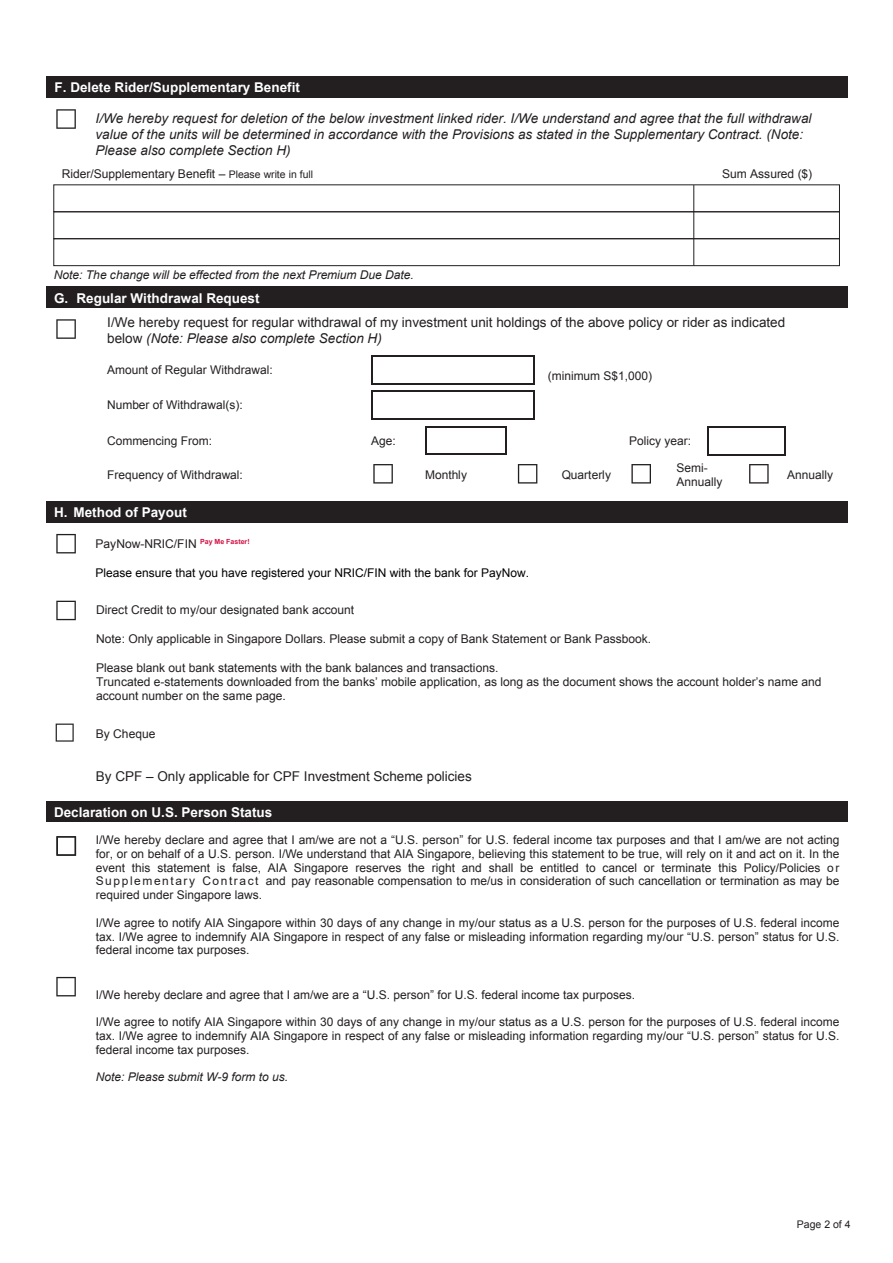
<style>
.page{position:relative;width:893px;height:1263px;background:#fff}
.page>*{position:absolute;margin:0;border:0;box-sizing:border-box;transform-origin:0 0}
.t1{font:italic 13.5px/15.6px "Arial";color:#231f20}
.t2{font:13.5px/24.9px "Arial";color:#231f20}
.t3{font:700 13.5px "Arial";color:#fff}
.t4{font:700 13.5px "Arial";color:#fff}
.t5{font:12px/13.8px "Arial";color:#231f20;text-align:justify}
.t6{font:italic 12px "Arial";color:#231f20}
.t7{font:12px "Arial";color:#000}
.t8{font:10.5px "Arial";color:#231f20}
.s1{font-size:10.5px}
.s2{font-weight:700;color:#fff}
.s3{font-style:inherit}
.s4{font-style:normal}
</style>
<div class="page">
<div style="left:47px;top:501px;width:801px;height:21px;background:#231f20"></div>
<div style="left:47px;top:286px;width:801px;height:22px;background:#231f20"></div>
<div style="left:47px;top:76px;width:801px;height:22px;background:#231f20"></div>
<div style="left:53px;top:211px;width:787px;height:28px;border:1px solid #231f20"></div>
<div style="left:53px;top:238px;width:787px;height:28px;border:1px solid #231f20"></div>
<hr style="left:693px;top:185px;width:1px;height:81px;background:#231f20">
<svg style="left:56px;top:319px;width:20px;height:20px"></svg>
<hr style="left:371px;top:355px;width:162px;height:1px;background:#231f20">
<svg style="left:371px;top:356px;width:1px;height:27px"></svg>
<hr style="left:371px;top:383px;width:162px;height:1px;background:#231f20">
<svg style="left:533px;top:355px;width:1px;height:29px"></svg>
<hr style="left:371px;top:391px;width:162px;height:1px;background:#231f20">
<svg style="left:371px;top:392px;width:1px;height:27px"></svg>
<hr style="left:371px;top:419px;width:162px;height:1px;background:#231f20">
<svg style="left:533px;top:391px;width:1px;height:29px"></svg>
<hr style="left:425px;top:427px;width:81px;height:1px;background:#231f20">
<svg style="left:425px;top:428px;width:1px;height:26px"></svg>
<hr style="left:425px;top:454px;width:81px;height:1px;background:#231f20">
<svg style="left:506px;top:427px;width:1px;height:28px"></svg>
<hr style="left:707px;top:426px;width:77px;height:1px;background:#231f20">
<svg style="left:707px;top:427px;width:1px;height:27px"></svg>
<hr style="left:707px;top:454px;width:77px;height:1px;background:#231f20">
<svg style="left:784px;top:426px;width:1px;height:29px"></svg>
<svg style="left:373px;top:464px;width:20px;height:19px"></svg>
<svg style="left:518px;top:464px;width:19px;height:19px"></svg>
<svg style="left:631px;top:464px;width:20px;height:19px"></svg>
<svg style="left:749px;top:464px;width:20px;height:19px"></svg>
<svg style="left:56px;top:534px;width:20px;height:19px"></svg>
<svg style="left:56px;top:601px;width:20px;height:19px"></svg>
<div style="left:46px;top:802px;width:802px;height:20px;background:#231f20"></div>
<svg style="left:56px;top:836px;width:20px;height:20px"></svg>
<svg style="left:56px;top:977px;width:20px;height:19px"></svg>
<svg style="left:56px;top:723px;width:18px;height:19px"></svg>
<svg style="left:56px;top:109px;width:20px;height:20px"></svg>
<p class="t4" style="left:55px;top:78px;width:247px">F. Delete Rider/Supplementary Benefit</p>
<p class="t1" style="left:96px;top:111px;width:717px">I/We hereby request for deletion of the below investment linked rider. I/We understand and agree that the full withdrawal value of the units will be determined in accordance with the Provisions as stated in the Supplementary Contract. (Note:<br>Please also complete Section H)</p>
<p class="t5" style="left:62px;top:167px;width:253px">Rider/Supplementary Benefit – <span class="s1">Please write in full</span></p>
<p class="t5" style="left:722px;top:167px;width:92px">Sum Assured ($)</p>
<p class="t6" style="left:54px;top:267px;width:362px">Note: The change will be effected from the next Premium Due Date.</p>
<p class="t2" style="left:107px;top:285px;width:679px;text-indent:-53px"><span class="s2">G</span><span class="s2">. Regular Withdrawal Request<br></span>I/We hereby request for regular withdrawal of my investment unit holdings of the above policy <span class="s3">or rider</span> as indicated</p>
<p class="t1" style="left:107px;top:331px;width:276px"><span class="s4">below</span> (Note: Please also complete Section H)</p>
<p class="t5" style="left:548px;top:369px;width:106px">(minimum S$1,000)</p>
<p class="t5" style="left:107px;top:363px;width:167px">Amount of Regular Withdrawal:</p>
<p class="t5" style="left:107px;top:398px;width:137px">Number of Withdrawal(s):</p>
<p class="t5" style="left:107px;top:434px;width:107px">Commencing From:</p>
<p class="t5" style="left:107px;top:468px;width:137px">Frequency of Withdrawal:</p>
<p class="t5" style="left:425px;top:468px;width:44px">Monthly</p>
<p class="t5" style="left:562px;top:468px;width:51px">Quarterly</p>
<p class="t5" style="left:676px;top:461px;width:47px">Semi-<br>Annually</p>
<p class="t5" style="left:787px;top:468px;width:47px">Annually</p>
<p class="t3" style="left:54px;top:503px;width:134px"><span class="s3">H</span>. Method of Payout</p>
<p class="t5" style="left:96px;top:537px;width:156px">PayNow-NRIC/FIN <sup>Pay</sup> <sup>Me</sup> <sup>Faster!</sup></p>
<p class="t7" style="left:96px;top:565px;width:435px">Please ensure that you have registered your NRIC/FIN with the bank for PayNow.</p>
<p class="t5" style="left:96px;top:603px;width:260px">Direct Credit to my/our designated bank account</p>
<p class="t5" style="left:96px;top:631px;width:557px">Note: Only applicable in Singapore Dollars. Please submit a copy of Bank Statement or Bank Passbook.</p>
<p class="t5" style="left:96px;top:660px;width:727px;line-height:14.4px;text-align:left">Please blank out bank statements with the bank balances and transactions.<br>Truncated e-statements downloaded from the banks’ mobile application, as long as the document shows the account holder’s name and account number on the same page.</p>
<p class="t5" style="left:96px;top:727px;width:61px">By Cheque</p>
<p class="t2" style="left:96px;top:764px;width:377px">By CPF – Only applicable for CPF Investment Scheme policies</p>
<p class="t3" style="left:54px;top:803px;width:220px">Declaration on U.S. Person Status</p>
<p class="t5" style="left:96px;top:833px;width:745px">I/We hereby declare and agree that I am/we are not a “U.S. person” for U.S. federal income tax purposes and that I am/we are not acting for, or on behalf of a U.S. person. I/We understand that AIA Singapore, believing this statement to be true, will rely on it and act on it. In the event this statement is false, AIA Singapore reserves the right and shall be entitled to cancel or terminate this Policy/Policies <span class="s3">or Supplementary Contract</span> and pay reasonable compensation to me/us in consideration of such cancellation or termination as may be required under Singapore laws.</p>
<p class="t5" style="left:96px;top:916px;width:745px">I/We agree to notify AIA Singapore within 30 days of any change in my/our status as a U.S. person for the purposes of U.S. federal income tax. I/We agree to indemnify AIA Singapore in respect of any false or misleading information regarding my/our “U.S. person” status for U.S. federal income tax purposes.</p>
<p class="t5" style="left:96px;top:987px;width:541px">I/We hereby declare and agree that I am/we are a “U.S. person” for U.S. federal income tax purposes.</p>
<p class="t5" style="left:96px;top:1015px;width:745px">I/We agree to notify AIA Singapore within 30 days of any change in my/our status as a U.S. person for the purposes of U.S. federal income tax. I/We agree to indemnify AIA Singapore in respect of any false or misleading information regarding my/our “U.S. person” status for U.S. federal income tax purposes.</p>
<p class="t6" style="left:96px;top:1069px;width:194px">Note: Please submit W-9 form to us.</p>
<p class="t5" style="left:371px;top:434px;width:26px">Age:</p>
<p class="t5" style="left:629px;top:434px;width:63px">Policy year:</p>
<p class="t8" style="left:797px;top:1217px;width:55px">Page 2 of 4</p>
</div>
